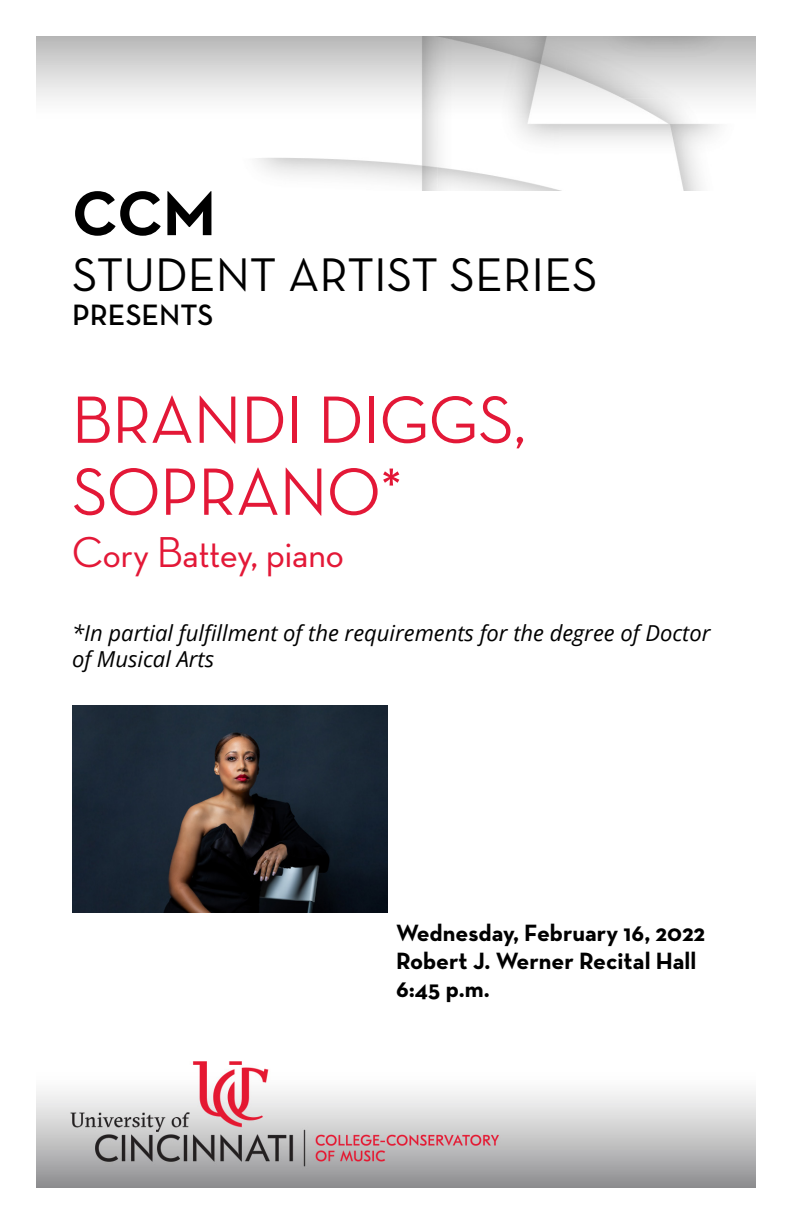
<style>
.page{position:relative;width:792px;height:1224px;background:#fff}
.page>*{position:absolute;margin:0;border:0;box-sizing:border-box;transform-origin:0 0}
.Concert_Title{font:500 68px/72px "Neutra Disp";color:#e31837}
.Page_Intro{font:700 64px "Neutra Text";color:#000}
.Page_Intro-2{font:48px "Neutra Text";color:#000}
.Concert_Title-2{font:500 44px "Neutra Disp";color:#e31837}
.Page_Intro-3{font:600 30px "Neutra Text";color:#000}
.Date_Venue_Time{font:700 24px "Neutra Text";color:#000}
.Concert_Title-3{font:italic 22px/26px "Open Sans";color:#000}
</style>
<div class="page">
<img style="left:36px;top:36px;width:720px;height:154px">
<img style="left:36px;top:1061px;width:720px;height:127px">
<img style="left:72px;top:706px;width:315px;height:206px">
<h1 class="Page_Intro" style="left:72px;top:173px;width:145px">CCM</h1>
<h1 class="Page_Intro-2" style="left:72px;top:246px;width:527px">STUDENT ARTIST SERIES</h1>
<h1 class="Page_Intro-3" style="left:72px;top:297px;width:143px">PRESENTS</h1>
<h1 class="Concert_Title" style="left:72px;top:384px;width:455px">BRANDI DIGGS,<br>SOPRANO*</h1>
<h1 class="Concert_Title-2" style="left:72px;top:528px;width:273px">Cory Battey, piano</h1>
<h1 class="Concert_Title-3" style="left:72px;top:619px;width:640px">*In partial fulfillment of the requirements for the degree of Doctor of Musical Arts</h1>
<h3 class="Date_Venue_Time" style="left:396px;top:918px;width:311px">Wednesday, February 16, 2022</h3>
<h3 class="Date_Venue_Time" style="left:396px;top:946px;width:302px">Robert J. Werner Recital Hall</h3>
<h3 class="Date_Venue_Time" style="left:396px;top:974px;width:95px">6:45 p.m.</h3>
</div>
